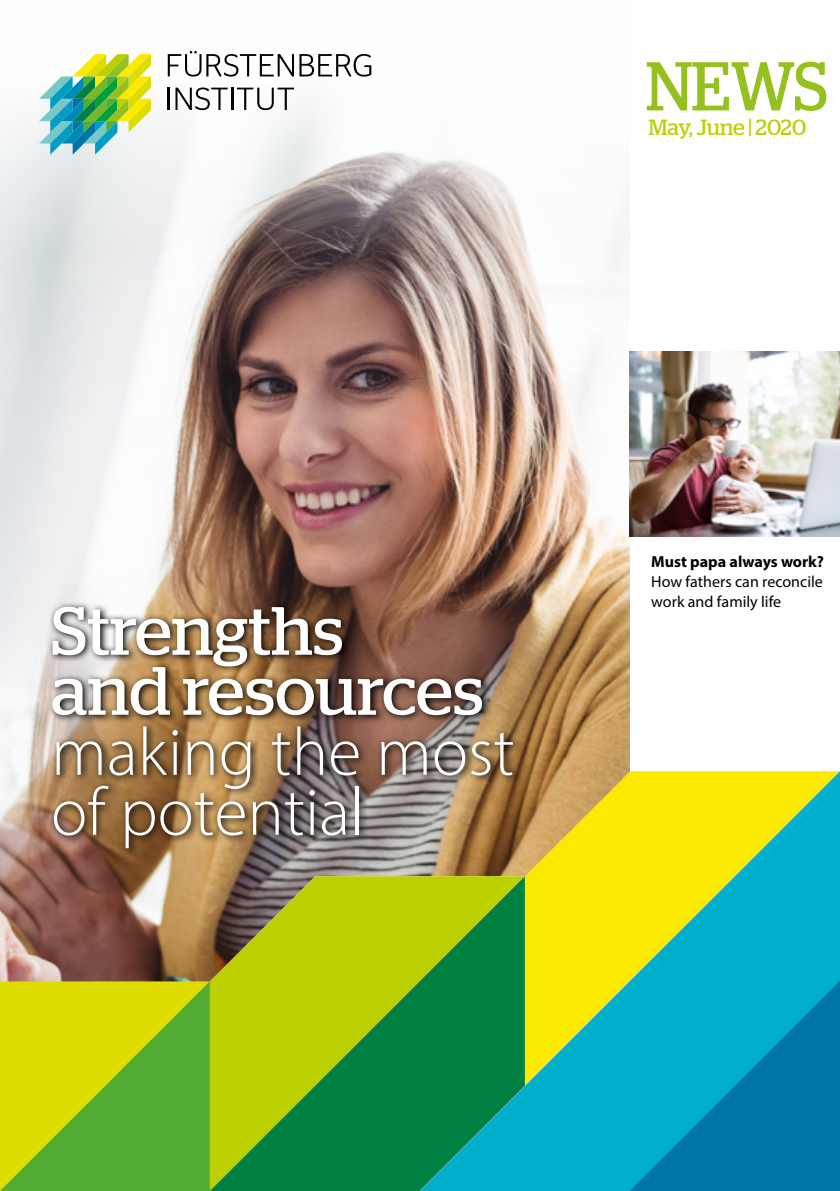
<style>
.page{position:relative;width:840px;height:1191px;background:#fff}
.page>*{position:absolute;margin:0;border:0;box-sizing:border-box;transform-origin:0 0}
.t1{font:69px "Stag";color:#95c11f;scale:.96 1}
.t2{font:300 68px/60px "Myriad Pro";color:#fff}
.t3{font:68px/60px "Stag";color:#fff}
.t4{font:22px "Stag";color:#bccf00}
.t5{font:16px/20px "Myriad Pro";color:#000}
.t6{font:700 16px "Myriad Pro";color:#000}
</style>
<div class="page">
<img style="left:0;top:54px;width:629px;height:822px">
<img style="left:49px;top:601px;width:474px;height:255px">
<svg style="left:0;top:876px;width:210px;height:105px;background:#986f5a"></svg>
<svg style="left:210px;top:771px;width:209px;height:105px;background:#87786c"></svg>
<svg style="left:39px;top:54px;width:112px;height:101px"></svg>
<hr style="left:168px;top:88px;width:2px;height:22px;background:#000">
<svg style="left:175px;top:87px;width:52px;height:23px"></svg>
<hr style="left:231px;top:88px;width:2px;height:22px;background:#000">
<svg style="left:237px;top:88px;width:57px;height:22px"></svg>
<svg style="left:168px;top:51px;width:203px;height:26px"></svg>
<svg style="left:0;top:981px;width:209px;height:210px;background:#98c419"></svg>
<svg style="left:210px;top:876px;width:209px;height:315px;background:#75aa1c"></svg>
<svg style="left:419px;top:771px;width:420px;height:420px;background:#55ad71"></svg>
<img style="left:629px;top:352px;width:210px;height:184px">
<h1 class="t1" style="left:645px;top:46px;width:191px">NEWS</h1>
<h3 class="t4" style="left:648px;top:114px;width:159px">May, June | 2020</h3>
<h2 class="t3" style="left:51px;top:600px;width:433px">Strengths<br>and resources</h2>
<h2 class="t2" style="left:51px;top:721px;width:464px">making the most of potential</h2>
<p class="t6" style="left:651px;top:551px;width:174px">Must papa always work?</p>
<p class="t5" style="left:651px;top:571px;width:173px">How fathers can reconcile work and family life</p>
</div>
